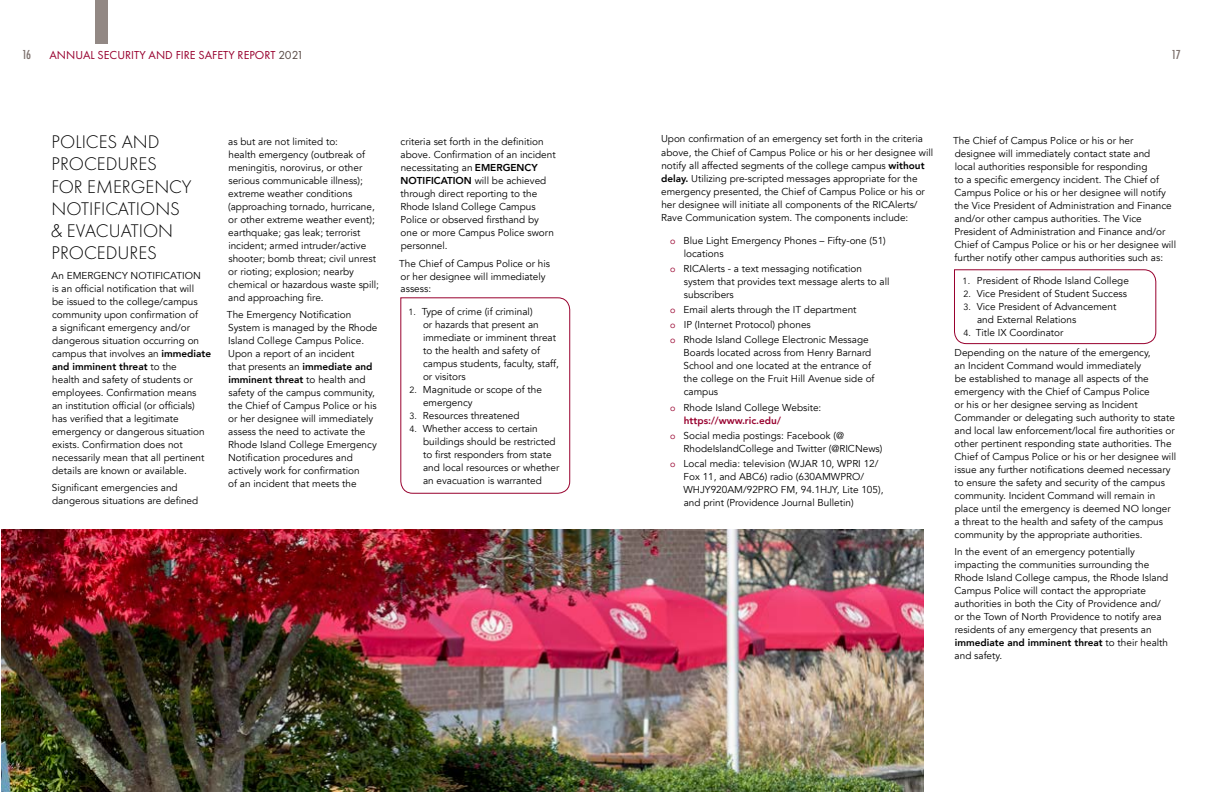
<style>
.page{position:relative;width:1224px;height:792px;background:#fff}
.page>*{position:absolute;margin:0;border:0;box-sizing:border-box;transform-origin:0 0}
.t1{font:300 19px/22px "Futura PT";color:#000}
.t2{font:12px "Futura PT";color:#98002e}
.t3{font:500 condensed 12px "Futura";color:#7d716d}
.t4{font:10px/13px "Avenir";color:#000}
.s1{color:#554742}
.s2{font-weight:800}
.s3{font-size:9px}
.s4{font-size:9px;color:#98002e}
.s5{font-weight:800;color:#98002e}
</style>
<div class="page">
<svg style="left:400px;top:297px;width:171px;height:197px"></svg>
<svg style="left:954px;top:269px;width:203px;height:76px"></svg>
<img style="left:1px;top:530px;width:922px;height:262px">
<div style="left:95px;top:0;width:13px;height:43px;background:#928884"></div>
<p class="t3" style="left:22px;top:47px;width:11px">16</p>
<p class="t2" style="left:50px;top:48px;width:256px">ANNUAL SECURITY AND FIRE SAFETY REPORT <span class="s1">2021</span></p>
<p class="t3" style="left:1172px;top:47px;width:11px">17</p>
<h1 class="t1" style="left:51px;top:131px;width:142px">POLICES AND<br>PROCEDURES<br>FOR EMERGENCY<br>NOTIFICATIONS &amp; EVACUATION<br>PROCEDURES</h1>
<p class="t4" style="left:52px;top:269px;width:161px">An EMERGENCY NOTIFICATION<br>is an official notification that will<br>be issued to the college/campus community upon confirmation of<br>a significant emergency and/or dangerous situation occurring on campus that involves an <span class="s2">immediate and imminent threat</span> to the<br>health and safety of students or employees. Confirmation means<br>an institution official (or officials) has verified that a legitimate emergency or dangerous situation exists. Confirmation does not necessarily mean that all pertinent details are known or available.</p>
<p class="t4" style="left:52px;top:481px;width:148px">Significant emergencies and dangerous situations are defined</p>
<p class="t4" style="left:228px;top:135px;width:152px">as but are not limited to:<br>health emergency (outbreak of meningitis, norovirus, or other serious communicable illness); extreme weather conditions (approaching tornado, hurricane, or other extreme weather event); earthquake; gas leak; terrorist incident; armed intruder/active shooter; bomb threat; civil unrest or rioting; explosion; nearby chemical or hazardous waste spill; and approaching fire.</p>
<p class="t4" style="left:227px;top:309px;width:152px">The Emergency Notification<br>System is managed by the Rhode<br>Island College Campus Police.<br>Upon a report of an incident<br>that presents an <span class="s2">immediate and imminent threat</span> to health and safety of the campus community, the Chief of Campus Police or his or her designee will immediately assess the need to activate the<br>Rhode Island College Emergency<br>Notification procedures and actively work for confirmation<br>of an incident that meets the</p>
<p class="t4" style="left:400px;top:136px;width:157px">criteria set forth in the definition above. Confirmation of an incident necessitating an <span class="s2">EMERGENCY<br>NOTIFICATION</span> will be achieved through direct reporting to the<br>Rhode Island College Campus<br>Police or observed firsthand by one or more Campus Police sworn personnel.</p>
<p class="t4" style="left:399px;top:257px;width:152px">The Chief of Campus Police or his or her designee will immediately</p>
<p class="t4" style="left:401px;top:282px;width:32px">assess:</p>
<p class="t4" style="left:423px;top:305px;width:137px;text-indent:-14px"><span class="s3">1.</span> Type of crime (if criminal)<br>or hazards that present an immediate or imminent threat to the health and safety of campus students, faculty, staff, or visitors</p>
<p class="t4" style="left:423px;top:383px;width:120px;text-indent:-14px"><span class="s3">2.</span> Magnitude or scope of the emergency</p>
<p class="t4" style="left:409px;top:409px;width:112px"><span class="s3">3.</span> Resources threatened</p>
<p class="t4" style="left:423px;top:422px;width:138px;text-indent:-14px"><span class="s3">4.</span> Whether access to certain buildings should be restricted to first responders from state and local resources or whether an evacuation is warranted</p>
<p class="t4" style="left:661px;top:132px;width:274px;line-height:14px">Upon confirmation of an emergency set forth in the criteria above, the Chief of Campus Police or his or her designee will</p>
<p class="t4" style="left:661px;top:159px;width:265px">notify all affected segments of the college campus <span class="s2">without delay.</span> Utilizing pre-scripted messages appropriate for the emergency presented, the Chief of Campus Police or his or her designee will initiate all components of the RICAlerts/ Rave Communication system. The components include:</p>
<p class="t4" style="left:684px;top:234px;width:204px;text-indent:-14px"><span class="s4">o</span> Blue Light Emergency Phones – Fifty-one (51) locations</p>
<p class="t4" style="left:684px;top:262px;width:207px;text-indent:-14px"><span class="s4">o</span> RICAlerts - a text messaging notification system that provides text message alerts to all subscribers</p>
<p class="t4" style="left:670px;top:302px;width:200px;line-height:15.2px"><span class="s4">o</span> Email alerts through the IT department<br><span class="s4">o</span> IP (Internet Protocol) phones<br><span class="s4">o</span> Rhode Island College Electronic Message</p>
<p class="t4" style="left:684px;top:347px;width:193px">Boards located across from Henry Barnard<br>School and one located at the entrance of the college on the Fruit Hill Avenue side of campus</p>
<p class="t4" style="left:684px;top:401px;width:139px;text-indent:-14px"><span class="s4">o</span> Rhode Island College Website: <span class="s5">https://www.ric.edu/</span></p>
<p class="t4" style="left:684px;top:429px;width:200px;text-indent:-13px"><span class="s4">o</span> Social media postings: Facebook (@<br>RhodeIslandCollege and Twitter (@RICNews)</p>
<p class="t4" style="left:684px;top:457px;width:201px;text-indent:-13px"><span class="s4">o</span> Local media: television (WJAR 10, WPRI 12/ Fox 11, and ABC6) radio (630AMWPRO/ WHJY920AM/92PRO FM, 94.1HJY, Lite 105), and print (Providence Journal Bulletin)</p>
<p class="t4" style="left:953px;top:135px;width:224px">The Chief of Campus Police or his or her designee will immediately contact state and<br>local authorities responsible for responding<br>to a specific emergency incident. The Chief of Campus Police or his or her designee will notify the Vice President of Administration and Finance and/or other campus authorities. The Vice President of Administration and Finance and/or Chief of Campus Police or his or her designee will further notify other campus authorities such as:</p>
<p class="t4" style="left:963px;top:275px;width:168px"><span class="s3">1.</span> President of Rhode Island College</p>
<p class="t4" style="left:964px;top:288px;width:165px"><span class="s3">2.</span> Vice President of Student Success</p>
<p class="t4" style="left:977px;top:301px;width:141px;text-indent:-14px"><span class="s3">3.</span> Vice President of Advancement and External Relations</p>
<p class="t4" style="left:955px;top:324px;width:198px;line-height:19.2px;text-indent:9px"><span class="s3">4.</span> Title IX Coordinator<br>Depending on the nature of the emergency,</p>
<p class="t4" style="left:954px;top:359px;width:223px">an Incident Command would immediately<br>be established to manage all aspects of the emergency with the Chief of Campus Police<br>or his or her designee serving as Incident Commander or delegating such authority to state and local law enforcement/local fire authorities or other pertinent responding state authorities. The Chief of Campus Police or his or her designee will issue any further notifications deemed necessary to ensure the safety and security of the campus community. Incident Command will remain in place until the emergency is deemed NO longer a threat to the health and safety of the campus community by the appropriate authorities.</p>
<p class="t4" style="left:954px;top:545px;width:215px">In the event of an emergency potentially impacting the communities surrounding the Rhode Island College campus, the Rhode Island Campus Police will contact the appropriate authorities in both the City of Providence and/ or the Town of North Providence to notify area residents of any emergency that presents an <span class="s2">immediate and imminent threat</span> to their health and safety.</p>
</div>
